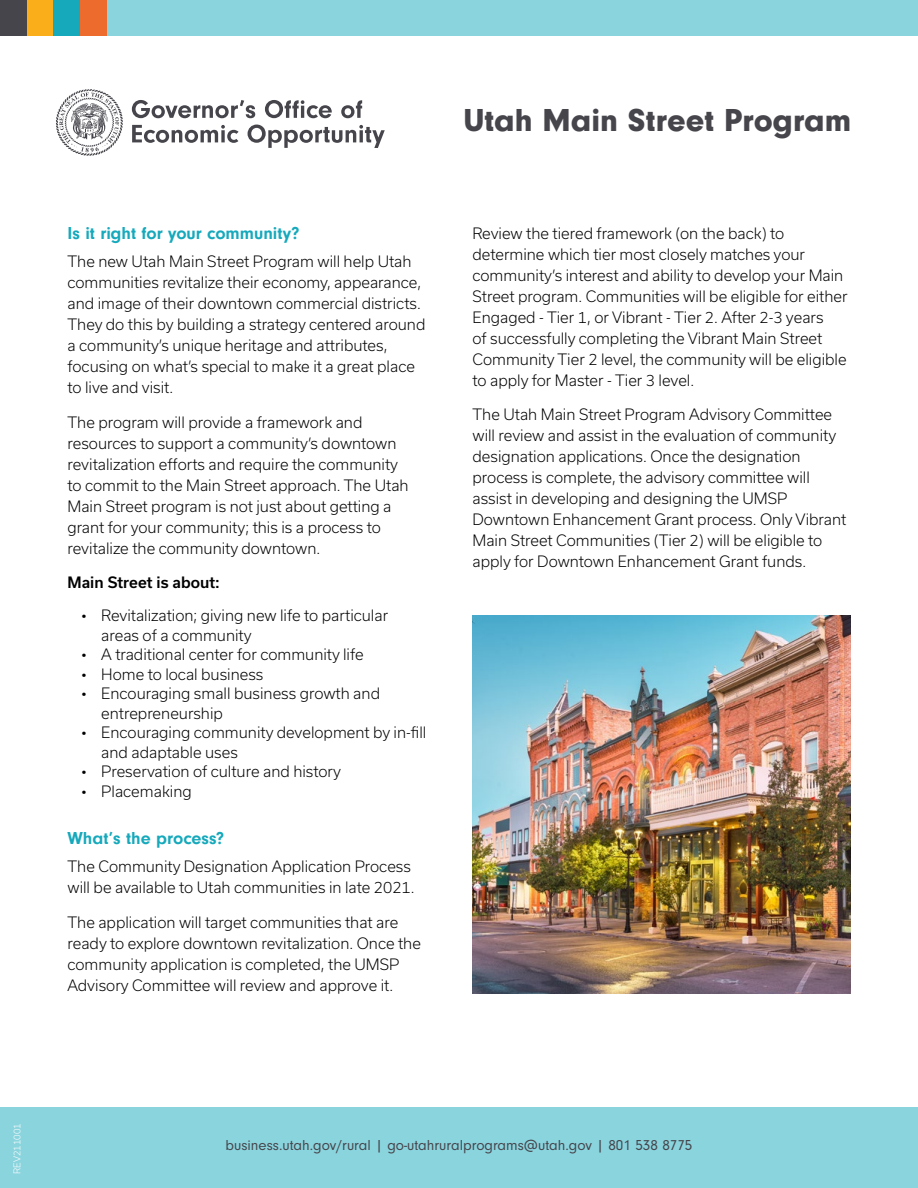
<style>
.page{position:relative;width:918px;height:1188px;background:#fff}
.page>*{position:absolute;margin:0;border:0;box-sizing:border-box;transform-origin:0 0}
.t1{font:900 33px "Neuzeit Gro";color:#46454b}
.t2{font:700 18px "Neuzeit Gro";color:#16a9bc}
.t3{font:300 15px/21px "Usual";color:#000}
.t4{font:15px "Neuzeit Gro";color:#46454b}
.t5{font:500 15px "Usual";color:#000}
.t6{font:300 9px "Usual";color:#fff}
</style>
<div class="page">
<svg style="left:56px;top:89px;width:67px;height:67px"></svg>
<svg style="left:132px;top:100px;width:123px;height:18px"></svg>
<svg style="left:265px;top:100px;width:67px;height:18px"></svg>
<svg style="left:341px;top:100px;width:21px;height:18px"></svg>
<svg style="left:132px;top:125px;width:107px;height:18px"></svg>
<svg style="left:248px;top:125px;width:137px;height:23px"></svg>
<div style="left:0;top:1107px;width:918px;height:81px;background:#8ad4de"></div>
<div style="left:0;top:0;width:918px;height:36px;background:#8ad4de"></div>
<div style="left:27px;top:0;width:26px;height:36px;background:#faae1a"></div>
<div style="left:0;top:0;width:27px;height:36px;background:#46454b"></div>
<div style="left:53px;top:0;width:27px;height:36px;background:#16a9bc"></div>
<div style="left:80px;top:0;width:27px;height:36px;background:#ec6b2d"></div>
<img style="left:472px;top:616px;width:378px;height:378px">
<p class="t2" style="left:68px;top:223px;width:233px">Is it right for your community?</p>
<p class="t3" style="left:68px;top:251px;width:359px">The new Utah Main Street Program will help Utah communities revitalize their economy, appearance, and image of their downtown commercial districts.<br>They do this by building a strategy centered around a community’s unique heritage and attributes, focusing on what’s special to make it a great place to live and visit.</p>
<p class="t3" style="left:68px;top:411px;width:343px">The program will provide a framework and resources to support a community’s downtown revitalization efforts and require the community to commit to the Main Street approach. The Utah Main Street program is not just about getting a grant for your community; this is a process to revitalize the community downtown.</p>
<p class="t5" style="left:68px;top:574px;width:154px">Main Street is about:</p>
<p class="t3" style="left:101px;top:606px;width:288px;line-height:19.5px;text-indent:-20px">• Revitalization; giving new life to particular areas of a community</p>
<p class="t3" style="left:81px;top:644px;width:284px">• A traditional center for community life</p>
<p class="t3" style="left:81px;top:663px;width:184px">• Home to local business</p>
<p class="t3" style="left:101px;top:684px;width:280px;line-height:19.5px;text-indent:-20px">• Encouraging small business growth and entrepreneurship</p>
<p class="t3" style="left:101px;top:723px;width:327px;line-height:19.5px;text-indent:-20px">• Encouraging community development by in-fill and adaptable uses</p>
<p class="t3" style="left:81px;top:761px;width:262px">• Preservation of culture and history</p>
<p class="t3" style="left:81px;top:780px;width:112px">• Placemaking</p>
<p class="t2" style="left:68px;top:828px;width:158px">What’s the process?</p>
<p class="t3" style="left:68px;top:856px;width:349px">The Community Designation Application Process will be available to Utah communities in late 2021.</p>
<p class="t3" style="left:68px;top:912px;width:355px">The application will target communities that are ready to explore downtown revitalization. Once the community application is completed, the UMSP Advisory Committee will review and approve it.</p>
<h1 class="t1" style="left:463px;top:102px;width:389px">Utah Main Street Program</h1>
<p class="t3" style="left:472px;top:222px;width:377px">Review the tiered framework (on the back) to determine which tier most closely matches your community’s interest and ability to develop your Main Street program. Communities will be eligible for either Engaged - Tier 1, or Vibrant - Tier 2. After 2-3 years<br>of successfully completing the Vibrant Main Street Community Tier 2 level, the community will be eligible to apply for Master - Tier 3 level.</p>
<p class="t3" style="left:472px;top:404px;width:375px">The Utah Main Street Program Advisory Committee will review and assist in the evaluation of community designation applications. Once the designation process is complete, the advisory committee will assist in developing and designing the UMSP Downtown Enhancement Grant process. Only Vibrant Main Street Communities (Tier 2) will be eligible to apply for Downtown Enhancement Grant funds.</p>
<p class="t6" style="left:12px;top:1174px;width:52px;rotate:-90deg">REV211001</p>
<p class="t4" style="left:226px;top:1137px;width:468px">business.utah.gov/rural | go-utahruralprograms@utah.gov | 801 538 8775</p>
</div>
